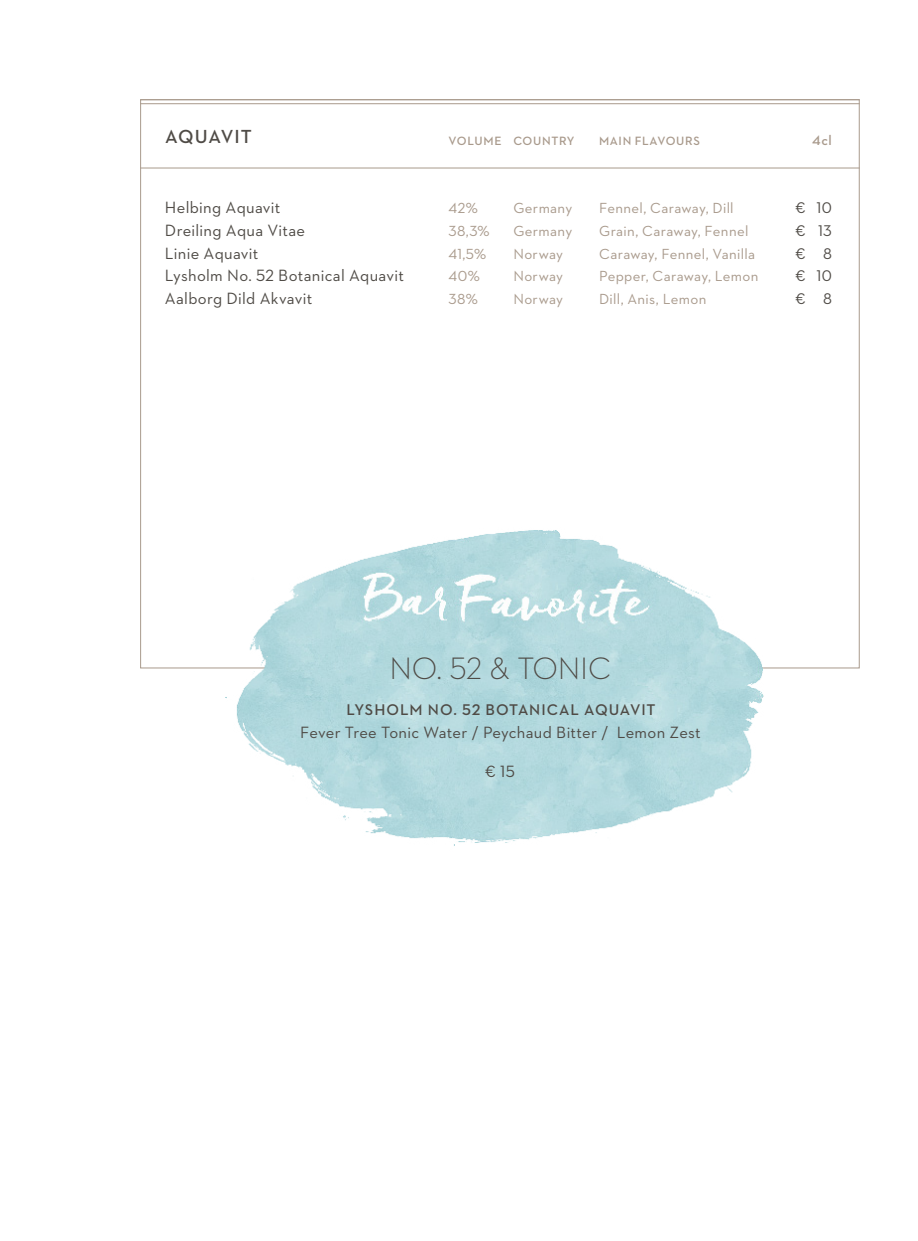
<style>
.page{position:relative;width:918px;height:1241px;background:#fff}
.page>*{position:absolute;margin:0;border:0;box-sizing:border-box;transform-origin:0 0}
.FLIESSTEXT{font:300 31.5px "Neutraface 2 Text";letter-spacing:-.01em;color:#4f4b46}
.FLIESSTEXT-2{font:600 19.25px "Neutraface 2 Text";letter-spacing:.04em;color:#4f4b46}
.FLIESSTEXT-3{font:16.62px "Neutraface 2 Text";letter-spacing:.015em;color:#4f4b46}
.FLIESSTEXT-4{font:600 15.75px "Neutraface 2 Text";letter-spacing:.055em;color:#4f4b46}
.FLIESSTEXT-5{font:15.75px "Neutraface 2 Text";color:#4f4b46}
.FLIESSTEXT-6{font:14.88px "Neutraface 2 Text";letter-spacing:.025em;color:#a99a8c}
.FLIESSTEXT-7{font:600 14px "Neutraface 2 Text";color:#a99a8c}
.FLIESSTEXT-8{font:600 12.25px "Neutraface 2 Text";letter-spacing:.05em;color:#a99a8c}
</style>
<div class="page">
<hr style="left:140px;top:103px;width:719px;height:1px;background:#a99a8c">
<hr style="left:140px;top:99px;width:719px;height:1px;background:#a99a8c">
<hr style="left:140px;top:167px;width:719px;height:1px;background:#a99a8c">
<img style="left:226px;top:530px;width:548px;height:316px">
<p class="FLIESSTEXT-2" style="left:165px;top:124px;width:88px">AQUAVIT</p>
<p class="FLIESSTEXT-8" style="left:448px;top:133px;width:127px">VOLUME COUNTRY</p>
<p class="FLIESSTEXT-8" style="left:599px;top:133px;width:102px">MAIN FLAVOURS</p>
<p class="FLIESSTEXT-7" style="left:812px;top:131px;width:21px">4cl</p>
<p class="FLIESSTEXT-3" style="left:165px;top:197px;width:117px">Helbing Aquavit</p>
<p class="FLIESSTEXT-6" style="left:448px;top:199px;width:31px">42%</p>
<p class="FLIESSTEXT-6" style="left:513px;top:199px;width:60px">Germany</p>
<p class="FLIESSTEXT-6" style="left:599px;top:199px;width:136px">Fennel, Caraway, Dill</p>
<p class="FLIESSTEXT-5" style="left:795px;top:198px;width:38px">€ 10</p>
<p class="FLIESSTEXT-3" style="left:165px;top:220px;width:142px">Dreiling Aqua Vitae</p>
<p class="FLIESSTEXT-6" style="left:448px;top:221px;width:43px">38,3%</p>
<p class="FLIESSTEXT-6" style="left:513px;top:221px;width:60px">Germany</p>
<p class="FLIESSTEXT-6" style="left:599px;top:221px;width:151px">Grain, Caraway, Fennel</p>
<p class="FLIESSTEXT-5" style="left:795px;top:221px;width:38px">€ 13</p>
<p class="FLIESSTEXT-3" style="left:165px;top:242px;width:95px">Linie Aquavit</p>
<p class="FLIESSTEXT-6" style="left:448px;top:244px;width:39px">41,5%</p>
<p class="FLIESSTEXT-6" style="left:513px;top:244px;width:51px">Norway</p>
<p class="FLIESSTEXT-6" style="left:599px;top:244px;width:157px">Caraway, Fennel, Vanilla</p>
<p class="FLIESSTEXT-5" style="left:795px;top:243px;width:38px">€ 8</p>
<p class="FLIESSTEXT-3" style="left:165px;top:265px;width:240px">Lysholm No. 52 Botanical Aquavit</p>
<p class="FLIESSTEXT-6" style="left:448px;top:267px;width:33px">40%</p>
<p class="FLIESSTEXT-6" style="left:513px;top:267px;width:51px">Norway</p>
<p class="FLIESSTEXT-6" style="left:599px;top:267px;width:161px">Pepper, Caraway, Lemon</p>
<p class="FLIESSTEXT-5" style="left:795px;top:266px;width:38px">€ 10</p>
<p class="FLIESSTEXT-3" style="left:165px;top:288px;width:149px">Aalborg Dild Akvavit</p>
<p class="FLIESSTEXT-6" style="left:448px;top:290px;width:31px">38%</p>
<p class="FLIESSTEXT-6" style="left:513px;top:290px;width:51px">Norway</p>
<p class="FLIESSTEXT-6" style="left:599px;top:290px;width:109px">Dill, Anis, Lemon</p>
<p class="FLIESSTEXT-5" style="left:795px;top:289px;width:38px">€ 8</p>
<p class="FLIESSTEXT" style="left:389px;top:648px;width:223px">NO. 52 &amp; TONIC</p>
<p class="FLIESSTEXT-4" style="left:346px;top:700px;width:311px">LYSHOLM NO. 52 BOTANICAL AQUAVIT</p>
<p class="FLIESSTEXT-3" style="left:300px;top:722px;width:402px">Fever Tree Tonic Water / Peychaud Bitter / Lemon Zest</p>
<p class="FLIESSTEXT-3" style="left:485px;top:760px;width:31px">€ 15</p>
</div>
